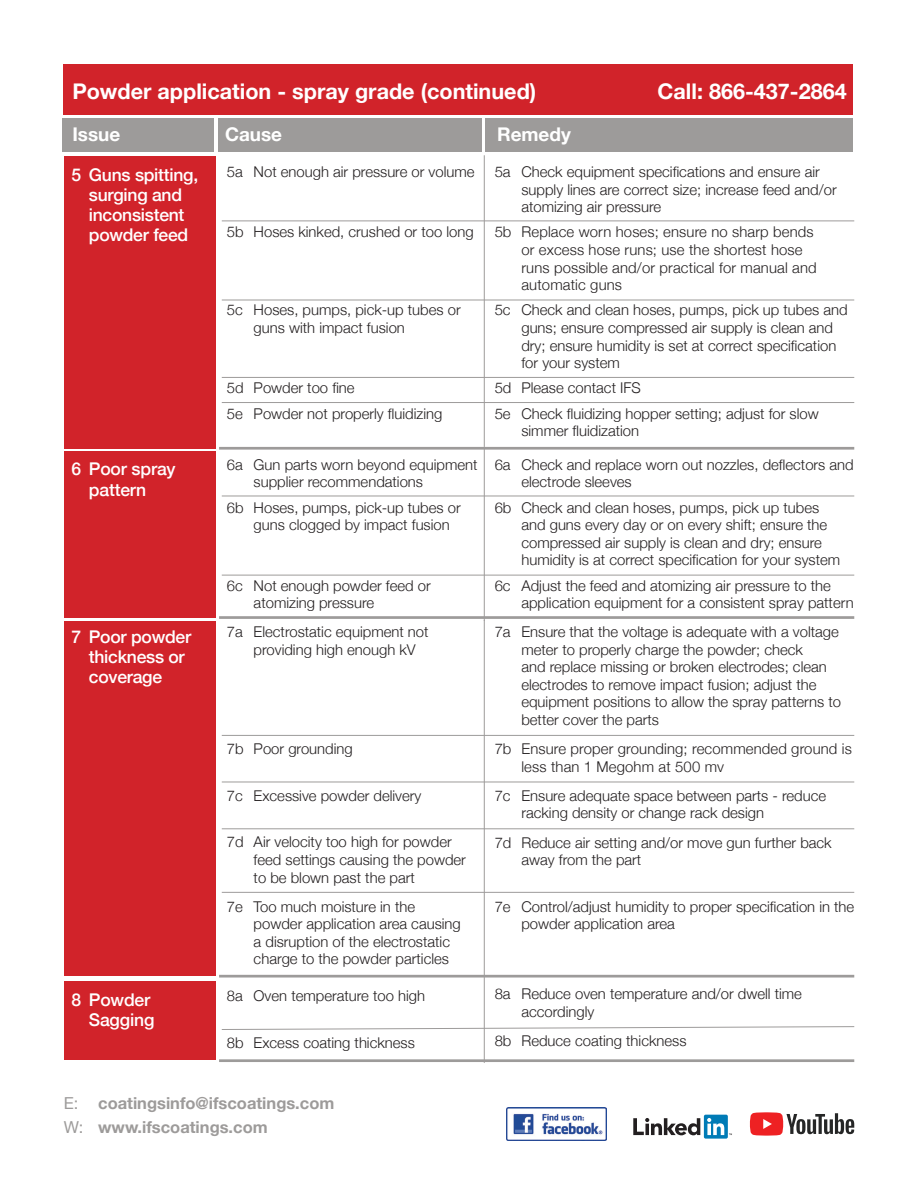
<style>
.page{position:relative;width:918px;height:1188px;background:#fff}
.page>*{position:absolute;margin:0;border:0;box-sizing:border-box;transform-origin:0 0}
.t1{font:700 21.6px "Helvetica Neue";color:#fff}
.t2{font:700 18.9px "Helvetica Neue";color:#fff}
.t3{font:500 17.55px/20.2px "Helvetica Neue";letter-spacing:-.015em;color:#fff}
.t4{font:700 16.5px/24px "Helvetica Neue";color:#9d9b9a}
.t5{font:300 14.85px/17.5px "Helvetica Neue";color:#231f20}
.s1{font-weight:400}
</style>
<div class="page">
<div style="left:63px;top:64px;width:789px;height:51px;background:#d1232a"></div>
<div style="left:63px;top:118px;width:151px;height:33px;background:#9d9b9a"></div>
<div style="left:218px;top:118px;width:264px;height:33px;background:#9d9b9a"></div>
<div style="left:485px;top:118px;width:367px;height:33px;background:#9d9b9a"></div>
<hr style="left:219px;top:616px;width:635px;height:3px;background:#9d9b9a">
<div style="left:65px;top:981px;width:151px;height:78px;background:#d1232a"></div>
<hr style="left:484px;top:976px;width:1px;height:87px;background:#9d9b9a">
<svg style="left:221px;top:1026px;width:634px;height:4px"></svg>
<div style="left:65px;top:452px;width:151px;height:166px;background:#d1232a"></div>
<hr style="left:484px;top:448px;width:1px;height:173px;background:#9d9b9a">
<hr style="left:222px;top:496px;width:632px;height:1px;background:#9d9b9a">
<hr style="left:222px;top:575px;width:632px;height:1px;background:#9d9b9a">
<div style="left:65px;top:157px;width:151px;height:292px;background:#d1232a"></div>
<hr style="left:484px;top:155px;width:1px;height:292px;background:#9d9b9a">
<hr style="left:222px;top:221px;width:632px;height:1px;background:#9d9b9a">
<hr style="left:222px;top:300px;width:632px;height:1px;background:#9d9b9a">
<hr style="left:222px;top:377px;width:632px;height:1px;background:#9d9b9a">
<hr style="left:219px;top:447px;width:635px;height:3px;background:#9d9b9a">
<hr style="left:222px;top:402px;width:632px;height:1px;background:#9d9b9a">
<div style="left:65px;top:621px;width:151px;height:355px;background:#d1232a"></div>
<hr style="left:484px;top:620px;width:1px;height:357px;background:#9d9b9a">
<hr style="left:222px;top:735px;width:632px;height:1px;background:#9d9b9a">
<hr style="left:222px;top:782px;width:632px;height:1px;background:#9d9b9a">
<hr style="left:222px;top:828px;width:632px;height:1px;background:#9d9b9a">
<hr style="left:219px;top:975px;width:635px;height:3px;background:#9d9b9a">
<hr style="left:222px;top:892px;width:632px;height:1px;background:#9d9b9a">
<hr style="left:219px;top:1059px;width:635px;height:3px;background:#9d9b9a">
<svg style="left:633px;top:1118px;width:67px;height:17px"></svg>
<div style="left:704px;top:1115px;width:24px;height:24px;background:#007bb6;border-radius:2px"></div>
<svg style="left:707px;top:1118px;width:25px;height:17px"></svg>
<svg style="left:750px;top:1112px;width:104px;height:24px"></svg>
<img style="left:507px;top:1107px;width:100px;height:33px">
<h1 class="t1" style="left:72px;top:74px;width:465px">Powder application - spray grade (continued)</h1>
<h1 class="t1" style="left:657px;top:74px;width:191px">Call: 866-437-2864</h1>
<p class="t2" style="left:72px;top:119px;width:49px">Issue</p>
<p class="t2" style="left:225px;top:119px;width:59px">Cause</p>
<p class="t2" style="left:497px;top:119px;width:75px">Remedy</p>
<p class="t3" style="left:71px;top:163px;width:128px;text-align:center">5 Guns spitting, surging and inconsistent powder feed</p>
<p class="t5" style="left:227px;top:162px;width:249px">5a Not enough air pressure or volume</p>
<p class="t5" style="left:227px;top:222px;width:248px">5b Hoses kinked, crushed or too long</p>
<p class="t5" style="left:254px;top:300px;width:209px;text-indent:-27px">5c Hoses, pumps, pick-up tubes or guns with impact fusion</p>
<p class="t5" style="left:227px;top:374px;width:217px;line-height:25.3px">5d Powder too fine<br>5e Powder not properly fluidizing</p>
<p class="t3" style="left:89px;top:458px;width:88px;text-indent:-17px">6 Poor spray pattern</p>
<p class="t5" style="left:254px;top:455px;width:225px;text-indent:-27px">6a Gun parts worn beyond equipment supplier recommendations</p>
<p class="t5" style="left:254px;top:497px;width:209px;text-indent:-27px">6b Hoses, pumps, pick-up tubes or guns clogged by impact fusion</p>
<p class="t5" style="left:254px;top:575px;width:179px;text-indent:-27px">6c Not enough powder feed or atomizing pressure</p>
<p class="t3" style="left:89px;top:625px;width:104px;text-indent:-17px">7 Poor powder thickness or coverage</p>
<p class="t5" style="left:254px;top:622px;width:176px;text-indent:-27px">7a Electrostatic equipment not providing high enough kV</p>
<p class="t5" style="left:227px;top:739px;width:127px">7b Poor grounding</p>
<p class="t5" style="left:227px;top:786px;width:196px">7c Excessive powder delivery</p>
<p class="t5" style="left:254px;top:832px;width:214px;text-indent:-27px">7d Air velocity too high for powder feed settings causing the powder to be blown past the part</p>
<p class="t5" style="left:254px;top:897px;width:209px;text-indent:-27px">7e Too much moisture in the powder application area causing a disruption of the electrostatic charge to the powder particles</p>
<p class="t3" style="left:71px;top:988px;width:85px;text-align:right">8 Powder<br>Sagging</p>
<p class="t5" style="left:227px;top:986px;width:200px">8a Oven temperature too high</p>
<p class="t5" style="left:227px;top:1033px;width:189px">8b Excess coating thickness</p>
<p class="t5" style="left:521px;top:162px;width:317px;text-indent:-27px">5a Check equipment specifications and ensure air supply lines are correct size; increase feed and/or atomizing air pressure</p>
<p class="t5" style="left:521px;top:222px;width:297px;text-indent:-27px">5b Replace worn hoses; ensure no sharp bends or excess hose runs; use the shortest hose runs possible and/or practical for manual and automatic guns</p>
<p class="t5" style="left:521px;top:300px;width:328px;text-indent:-27px">5c Check and clean hoses, pumps, pick up tubes and guns; ensure compressed air supply is clean and dry; ensure humidity is set at correct specification for your system</p>
<p class="t5" style="left:495px;top:374px;width:326px;line-height:25.3px">5d Please contact IFS<br>5e Check fluidizing hopper setting; adjust for slow</p>
<p class="t5" style="left:521px;top:421px;width:119px">simmer fluidization</p>
<p class="t5" style="left:521px;top:455px;width:334px;text-indent:-27px">6a Check and replace worn out nozzles, deflectors and electrode sleeves</p>
<p class="t5" style="left:521px;top:497px;width:320px;text-indent:-27px">6b Check and clean hoses, pumps, pick up tubes and guns every day or on every shift; ensure the compressed air supply is clean and dry; ensure humidity is at correct specification for your system</p>
<p class="t5" style="left:521px;top:575px;width:334px;text-indent:-27px">6c Adjust the feed and atomizing air pressure to the application equipment for a consistent spray pattern</p>
<p class="t5" style="left:521px;top:622px;width:321px;text-indent:-27px">7a Ensure that the voltage is adequate with a voltage meter to properly charge the powder; check<br>and replace missing or broken electrodes; clean electrodes to remove impact fusion; adjust the equipment positions to allow the spray patterns to better cover the parts</p>
<p class="t5" style="left:521px;top:739px;width:332px;text-indent:-27px">7b Ensure proper grounding; recommended ground is less than 1 Megohm at 500 mv</p>
<p class="t5" style="left:521px;top:786px;width:306px;text-indent:-27px">7c Ensure adequate space between parts - reduce racking density or change rack design</p>
<p class="t5" style="left:521px;top:832px;width:312px;text-indent:-27px">7d Reduce air setting and/or move gun further back away from the part</p>
<p class="t5" style="left:521px;top:897px;width:334px;text-indent:-27px">7e Control/adjust humidity to proper specification in the powder application area</p>
<p class="t5" style="left:521px;top:984px;width:282px;text-indent:-27px">8a Reduce oven temperature and/or dwell time accordingly</p>
<p class="t5" style="left:495px;top:1031px;width:193px">8b Reduce coating thickness</p>
<p class="t4" style="left:64px;top:1092px;width:272px"><span class="s1">E:</span> coatingsinfo@ifscoatings.com<br><span class="s1">W:</span> www.ifscoatings.com</p>
</div>
